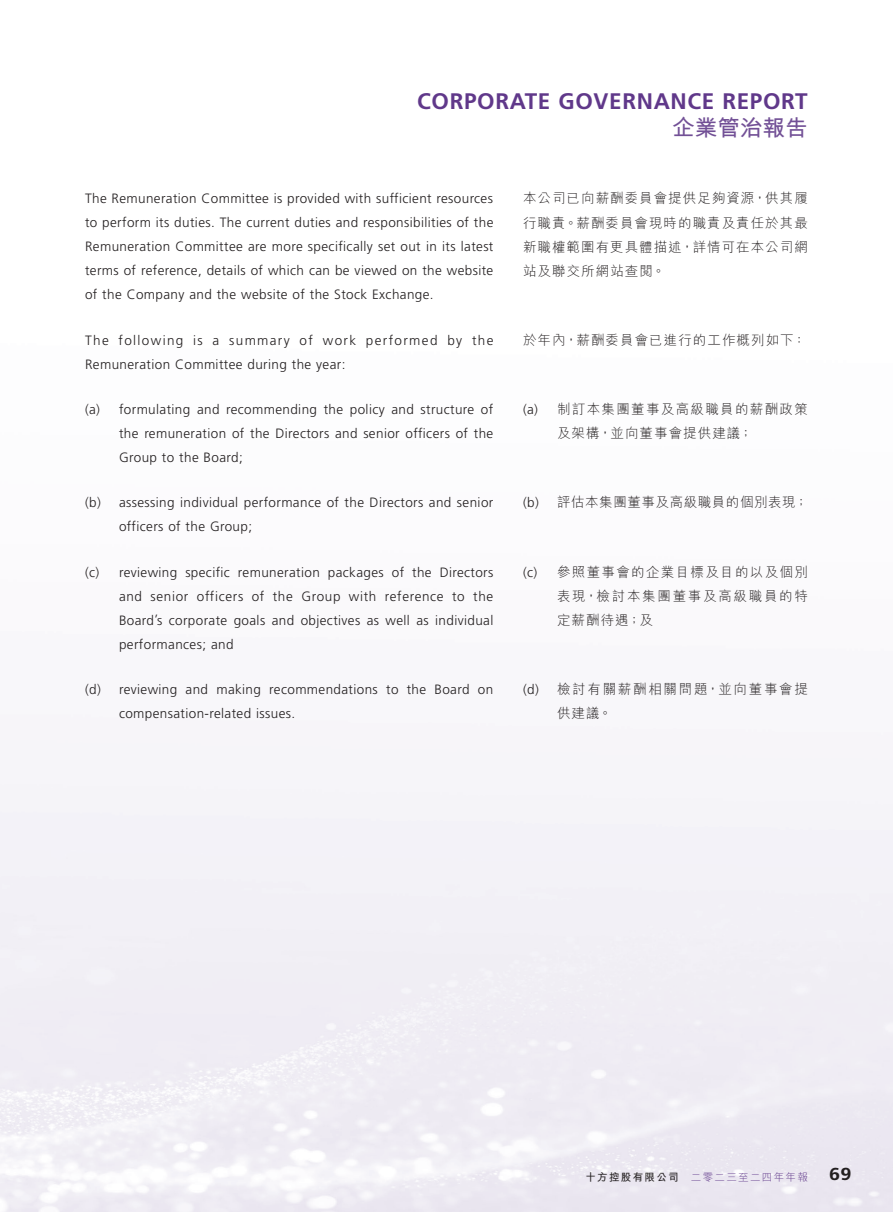
<style>
.page{position:relative;width:893px;height:1212px;background:#fff}
.page>*{position:absolute;margin:0;border:0;box-sizing:border-box;transform-origin:0 0}
.t1{font:700 22.5px "Frutiger LT Std";letter-spacing:.03em;color:#60388a}
.t2{font:700 22.5px "M Hei HK";letter-spacing:.005em;color:#725096}
.t3{font:300 13.5px/24px "Frutiger LT Std";letter-spacing:.03em;color:#231f20;text-align:justify}
.t4{font:300 13.5px/24px "M Hei HK";letter-spacing:.08em;color:#231f20;text-align:justify}
.t5{font:300 13.5px/24px "Frutiger LT Std";letter-spacing:.1em;color:#231f20}
.t6{font:300 13.5px/24px "M Hei HK";letter-spacing:.1em;color:#231f20}
.t7{font:300 13.5px/24px "M Hei HK";letter-spacing:.125em;color:#231f20}
.t8{font:300 13.5px "M Hei HK";letter-spacing:.045em;color:#231f20}
.t9{font:300 10.5px "M Hei HK";letter-spacing:.13em;color:#60388a}
.s1{font-family:"Frutiger LT Std"}
.s2{font-weight:700;color:#231f20}
.s3{font-family:"Frutiger LT Std";font-weight:700;font-size:17.4px;color:#231f20}
</style>
<div class="page">
<h1 class="t1" style="left:417px;top:88px;width:392px">CORPORATE GOVERNANCE REPORT</h1>
<h1 class="t2" style="left:672px;top:111px;width:137px">企業管治報告</h1>
<p class="t3" style="left:85px;top:187px;width:410px">The Remuneration Committee is provided with sufficient resources to perform its duties. The current duties and responsibilities of the Remuneration Committee are more specifically set out in its latest terms of reference, details of which can be viewed on the website of the Company and the website of the Stock Exchange.</p>
<p class="t5" style="left:85px;top:328px;width:410px">The following is a summary of work performed by the<br>Remuneration Committee during the year:</p>
<p class="t3" style="left:119px;top:397px;width:376px;text-indent:-34px">(a) formulating and recommending the policy and structure of the remuneration of the Directors and senior officers of the Group to the Board;</p>
<p class="t3" style="left:119px;top:491px;width:376px;text-indent:-34px">(b) assessing individual performance of the Directors and senior officers of the Group;</p>
<p class="t3" style="left:119px;top:560px;width:376px;text-indent:-34px">(c) reviewing specific remuneration packages of the Directors and senior officers of the Group with reference to the Board’s corporate goals and objectives as well as individual performances; and</p>
<p class="t3" style="left:119px;top:677px;width:376px;text-indent:-34px">(d) reviewing and making recommendations to the Board on compensation-related issues.</p>
<p class="t4" style="left:523px;top:186px;width:286px">本公司已向薪酬委員會提供足夠資源，供其履行職責。薪酬委員會現時的職責及責任於其最新職權範圍有更具體描述，詳情可在本公司網站及聯交所網站查閱。</p>
<p class="t4" style="left:523px;top:328px;width:284px">於年內，薪酬委員會已進行的工作概列如下：</p>
<p class="t6" style="left:557px;top:397px;width:252px;text-indent:-34px"><span class="s1">(a)</span> 制訂本集團董事及高級職員的薪酬政策及架構，並向董事會提供建議；</p>
<p class="t8" style="left:523px;top:495px;width:286px"><span class="s1">(b)</span> 評估本集團董事及高級職員的個別表現；</p>
<p class="t4" style="left:557px;top:559px;width:252px;text-indent:-34px"><span class="s1">(c)</span> 參照董事會的企業目標及目的以及個別表現，檢討本集團董事及高級職員的特定薪酬待遇；及</p>
<p class="t7" style="left:557px;top:677px;width:252px;text-indent:-34px"><span class="s1">(d)</span> 檢討有關薪酬相關問題，並向董事會提供建議。</p>
<p class="t9" style="left:585px;top:1171px;width:268px"><span class="s2">十方控股有限公司</span> 二零二三至二四年年報 <span class="s3">69</span></p>
</div>
